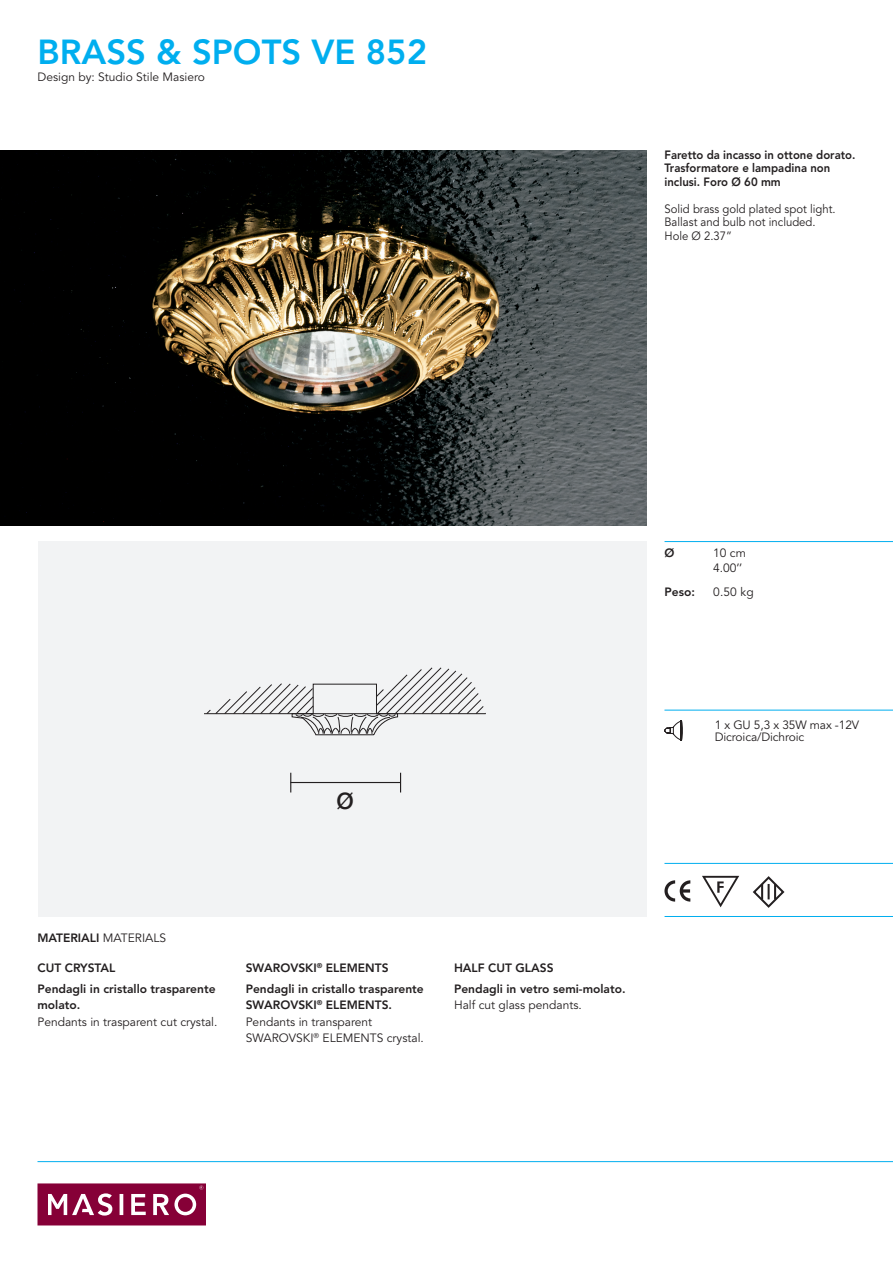
<style>
.page{position:relative;width:893px;height:1263px;background:#fff}
.page>*{position:absolute;margin:0;border:0;box-sizing:border-box;transform-origin:0 0}
.t1{font:800 34.5px "Avenir LT Std";color:#00aeef}
.t2{font:500 22.8px "Helvetica Neue LT Std";color:#231f20}
.t3{font:800 12px/16.5px "Avenir LT Std";color:#231f20}
.t4{font:12px "Avenir LT Std";color:#231f20}
.t5{font:800 12px/13.5px "Avenir LT Std";color:#231f20;scale:.94 1}
.t6{font:12px/13.5px "Avenir LT Std";color:#231f20;scale:.94 1}
.s1{font-weight:400}
</style>
<div class="page">
<svg style="left:38px;top:1183px;width:168px;height:42px;background:#9c2f5c"></svg>
<hr style="left:664px;top:710px;width:229px;height:1px;background:#00aeef">
<hr style="left:664px;top:863px;width:229px;height:1px;background:#00aeef">
<hr style="left:665px;top:541px;width:228px;height:1px;background:#00aeef">
<hr style="left:664px;top:916px;width:229px;height:1px;background:#00aeef">
<hr style="left:38px;top:1161px;width:855px;height:1px;background:#00aeef">
<svg style="left:664px;top:876px;width:75px;height:31px"></svg>
<div style="left:38px;top:542px;width:608px;height:375px;background:#f2f3f4"></div>
<img style="left:0;top:150px;width:646px;height:375px">
<svg style="left:664px;top:720px;width:19px;height:21px"></svg>
<hr style="left:290px;top:782px;width:110px;height:1px;background:#231f20">
<svg style="left:290px;top:773px;width:1px;height:19px"></svg>
<svg style="left:400px;top:773px;width:1px;height:19px"></svg>
<hr style="left:204px;top:713px;width:282px;height:1px;background:#231f20">
<svg style="left:206px;top:667px;width:280px;height:69px"></svg>
<svg style="left:753px;top:876px;width:32px;height:32px"></svg>
<p class="t1" style="left:38px;top:31px;width:391px">BRASS &amp; SPOTS VE 852</p>
<p class="t4" style="left:38px;top:70px;width:169px">Design by: Studio Stile Masiero</p>
<p class="t5" style="left:664px;top:148px;width:205px">Faretto da incasso in ottone dorato.<br>Trasformatore e lampadina non</p>
<p class="t5" style="left:664px;top:175px;width:125px">inclusi. Foro Ø 60 mm</p>
<p class="t6" style="left:664px;top:202px;width:184px">Solid brass gold plated spot light.<br>Ballast and bulb not included.</p>
<p class="t6" style="left:664px;top:229px;width:73px">Hole Ø 2.37”</p>
<p class="t2" style="left:337px;top:787px;width:19px">Ø</p>
<p class="t3" style="left:664px;top:545px;width:11px">Ø</p>
<p class="t4" style="left:713px;top:546px;width:34px">10 cm</p>
<p class="t4" style="left:713px;top:561px;width:31px">4.00’’</p>
<p class="t3" style="left:664px;top:584px;width:32px">Peso:</p>
<p class="t4" style="left:713px;top:585px;width:42px">0.50 kg</p>
<p class="t4" style="left:715px;top:718px;width:146px">1 x GU 5,3 x 35W max -12V</p>
<p class="t4" style="left:715px;top:730px;width:91px">Dicroica/Dichroic</p>
<p class="t3" style="left:38px;top:930px;width:130px">MATERIALI <span class="s1">MATERIALS</span></p>
<p class="t3" style="left:38px;top:960px;width:79px">CUT CRYSTAL</p>
<p class="t3" style="left:246px;top:960px;width:144px">SWAROVSKI<sup>®</sup> ELEMENTS</p>
<p class="t3" style="left:454px;top:960px;width:101px">HALF CUT GLASS</p>
<p class="t3" style="left:38px;top:980px;width:180px">Pendagli in cristallo trasparente molato.</p>
<p class="t4" style="left:38px;top:1015px;width:181px">Pendants in trasparent cut crystal.</p>
<p class="t3" style="left:246px;top:980px;width:180px">Pendagli in cristallo trasparente<br>SWAROVSKI<sup>®</sup> ELEMENTS.<br><span class="s1">Pendants in transparent<br>SWAROVSKI</span><sup>®</sup> <span class="s1">ELEMENTS crystal.</span></p>
<p class="t3" style="left:454px;top:980px;width:173px">Pendagli in vetro semi-molato.</p>
<p class="t4" style="left:454px;top:998px;width:129px">Half cut glass pendants.</p>
</div>
